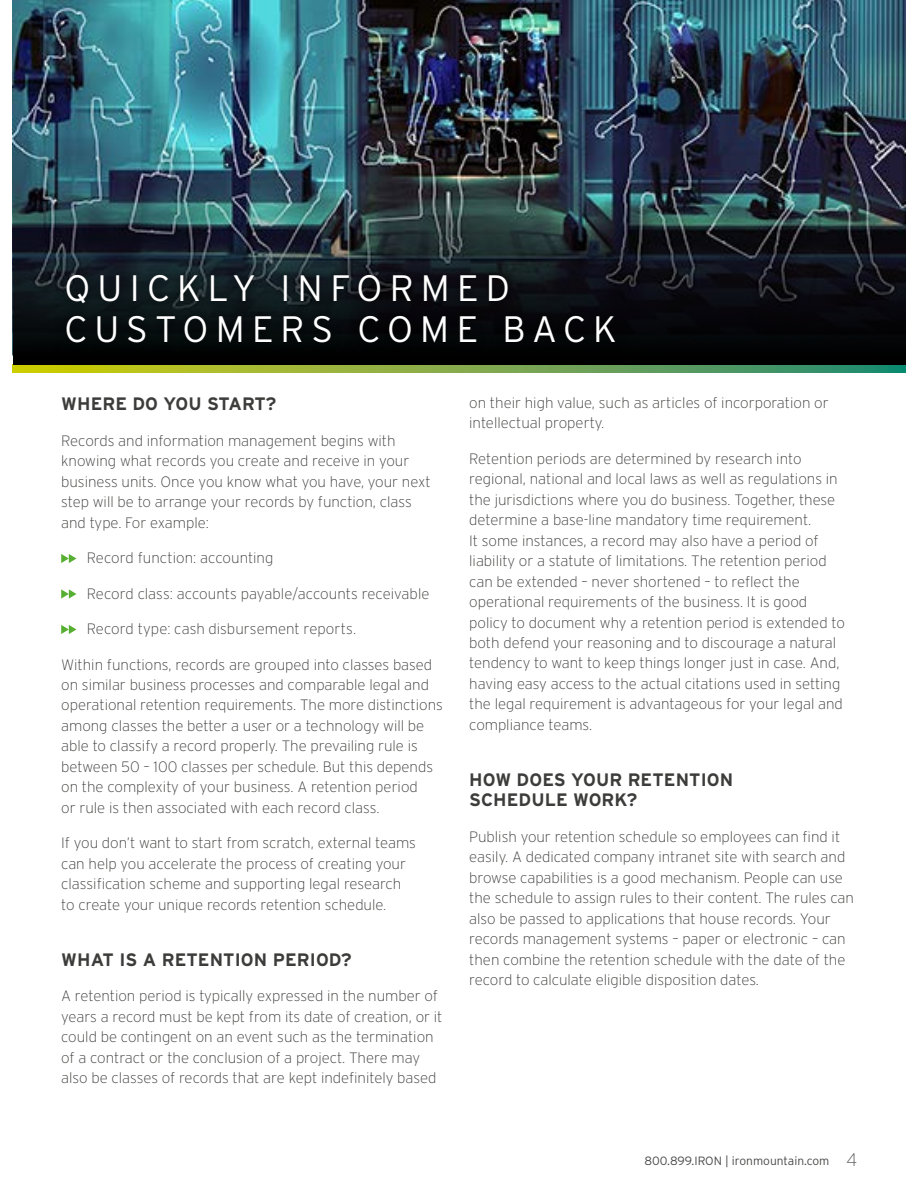
<style>
.page{position:relative;width:918px;height:1188px;background:#fff}
.page>*{position:absolute;margin:0;border:0;box-sizing:border-box;transform-origin:0 0}
.t1{font:300 36.75px/41px "Interstate";letter-spacing:.195em;color:#fff}
.t2{font:700 18px/20.4px "Interstate";letter-spacing:.005em;color:#3c3c3b}
.t3{font:200 15px/20.4px "Interstate";color:#3c3c3b}
.t4{font:300 12px "Interstate";color:#4a4a49}
.s1{font-weight:200;font-size:18px;color:#575756}
</style>
<div class="page">
<svg style="left:61px;top:554px;width:15px;height:9px"></svg>
<svg style="left:61px;top:589px;width:15px;height:10px"></svg>
<svg style="left:61px;top:625px;width:15px;height:9px"></svg>
<img style="left:13px;top:0;width:892px;height:183px">
<svg style="left:13px;top:364px;width:892px;height:9px;background:#71983d"></svg>
<img style="left:13px;top:183px;width:892px;height:181px">
<svg style="left:55px;top:263px;width:570px;height:91px;background:#0a1013"></svg>
<h1 class="t1" style="left:64px;top:267px;width:554px">QUICKLY INFORMED<br>CUSTOMERS COME BACK</h1>
<p class="t2" style="left:61px;top:394px;width:217px">WHERE DO YOU START?</p>
<p class="t3" style="left:61px;top:430px;width:371px">Records and information management begins with knowing what records you create and receive in your business units. Once you know what you have, your next step will be to arrange your records by function, class and type. For example:</p>
<p class="t3" style="left:87px;top:548px;width:188px">Record function: accounting</p>
<p class="t3" style="left:87px;top:583px;width:344px">Record class: accounts payable/accounts receivable</p>
<p class="t3" style="left:87px;top:618px;width:271px">Record type: cash disbursement reports.</p>
<p class="t3" style="left:61px;top:654px;width:383px">Within functions, records are grouped into classes based on similar business processes and comparable legal and operational retention requirements. The more distinctions among classes the better a user or a technology will be able to classify a record properly. The prevailing rule is between 50 – 100 classes per schedule. But this depends on the complexity of your business. A retention period<br>or rule is then associated with each record class.</p>
<p class="t3" style="left:61px;top:833px;width:356px">If you don’t want to start from scratch, external teams can help you accelerate the process of creating your classification scheme and supporting legal research to create your unique records retention schedule.</p>
<p class="t2" style="left:61px;top:949px;width:292px">WHAT IS A RETENTION PERIOD?</p>
<p class="t3" style="left:61px;top:986px;width:383px">A retention period is typically expressed in the number of years a record must be kept from its date of creation, or it could be contingent on an event such as the termination of a contract or the conclusion of a project. There may also be classes of records that are kept indefinitely based</p>
<p class="t3" style="left:469px;top:392px;width:361px">on their high value, such as articles of incorporation or intellectual property.</p>
<p class="t3" style="left:469px;top:448px;width:377px">Retention periods are determined by research into regional, national and local laws as well as regulations in the jurisdictions where you do business. Together, these determine a base-line mandatory time requirement.<br>It some instances, a record may also have a period of liability or a statute of limitations. The retention period can be extended – never shortened – to reflect the operational requirements of the business. It is good policy to document why a retention period is extended to both defend your reasoning and to discourage a natural tendency to want to keep things longer just in case. And, having easy access to the actual citations used in setting the legal requirement is advantageous for your legal and compliance teams.</p>
<p class="t2" style="left:469px;top:769px;width:266px">HOW DOES YOUR RETENTION<br>SCHEDULE WORK?</p>
<p class="t3" style="left:469px;top:826px;width:386px">Publish your retention schedule so employees can find it easily. A dedicated company intranet site with search and browse capabilities is a good mechanism. People can use the schedule to assign rules to their content. The rules can also be passed to applications that house records. Your records management systems – paper or electronic – can then combine the retention schedule with the date of the record to calculate eligible disposition dates.</p>
<p class="t4" style="left:644px;top:1154px;width:214px">800.899.IRON | ironmountain.com <span class="s1">4</span></p>
</div>
